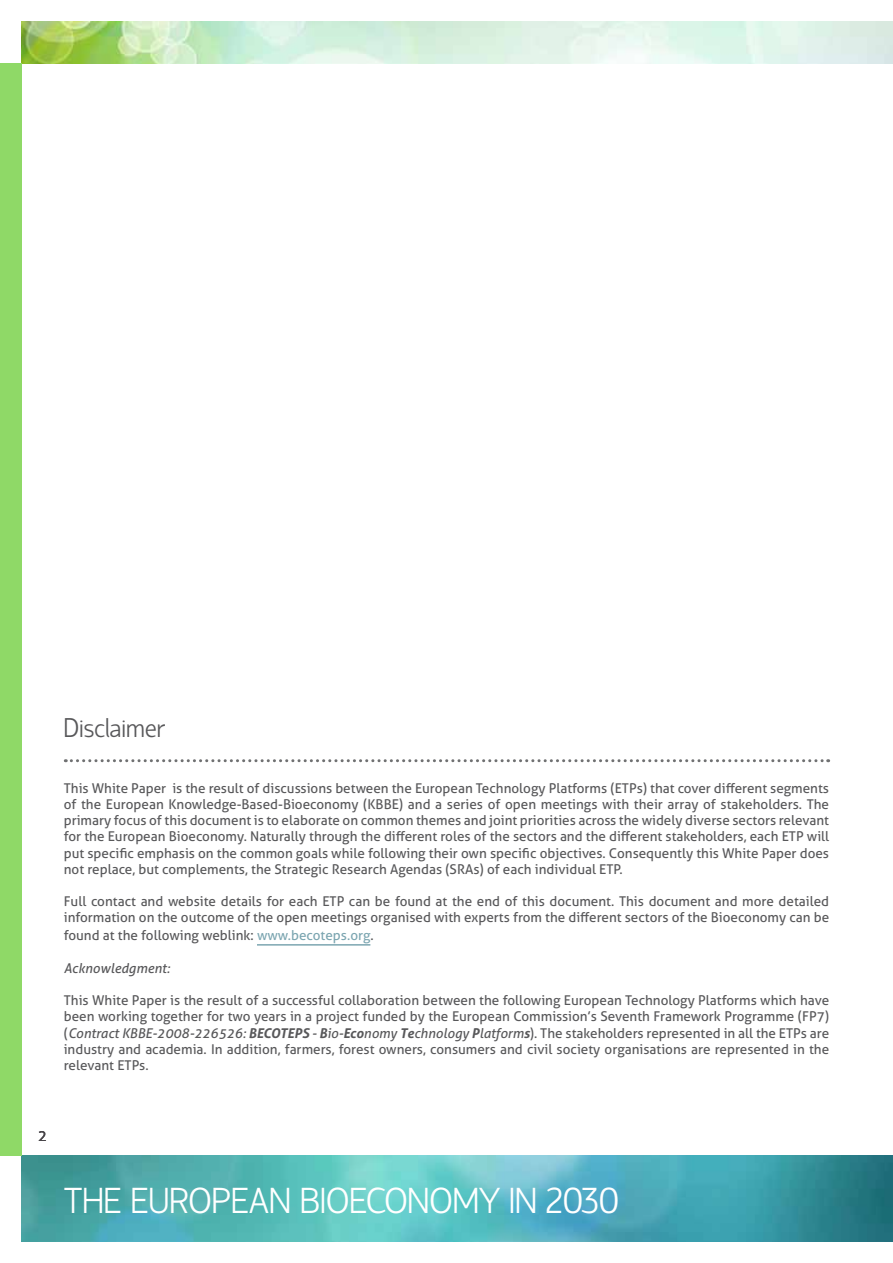
<style>
.page{position:relative;width:893px;height:1263px;background:#fff}
.page>*{position:absolute;margin:0;border:0;box-sizing:border-box;transform-origin:0 0}
.t1{font:300 36px "Hattori Hanzo";color:#fff}
.t2{font:300 27px "Hattori Hanzo";color:#58585a}
.t3{font:300 15px "Aller";color:#484549}
.t4{font:13.5px/16.2px "Aller";color:#58585a;text-align:justify}
.t5{font:italic 13.5px "Aller";color:#58585a}
.s1{color:#7ca6b1}
.s2{font-style:italic}
.s3{font-weight:700;font-style:italic}
</style>
<div class="page">
<img style="left:21px;top:1156px;width:872px;height:86px">
<img style="left:21px;top:21px;width:872px;height:43px">
<div style="left:0;top:64px;width:21px;height:1092px;background:#8fd967"></div>
<svg style="left:65px;top:759px;width:764px;height:3px"></svg>
<hr style="left:257px;top:944px;width:113px;height:1px;background:#7ca6b1">
<h2 class="t2" style="left:64px;top:713px;width:103px">Disclaimer</h2>
<p class="t4" style="left:64px;top:780px;width:767px">This White Paper is the result of discussions between the European Technology Platforms (ETPs) that cover different segments of the European Knowledge-Based-Bioeconomy (KBBE) and a series of open meetings with their array of stakeholders. The primary focus of this document is to elaborate on common themes and joint priorities across the widely diverse sectors relevant for the European Bioeconomy. Naturally through the different roles of the sectors and the different stakeholders, each ETP will put specific emphasis on the common goals while following their own specific objectives. Consequently this White Paper does not replace, but complements, the Strategic Research Agendas (SRAs) of each individual ETP.</p>
<p class="t4" style="left:64px;top:893px;width:767px">Full contact and website details for each ETP can be found at the end of this document. This document and more detailed information on the outcome of the open meetings organised with experts from the different sectors of the Bioeconomy can be</p>
<p class="t4" style="left:64px;top:927px;width:311px">found at the following weblink: <span class="s1">www.becoteps.org</span>.</p>
<p class="t5" style="left:64px;top:960px;width:108px">Acknowledgment:</p>
<p class="t4" style="left:64px;top:992px;width:767px">This White Paper is the result of a successful collaboration between the following European Technology Platforms which have been working together for two years in a project funded by the European Commission’s Seventh Framework Programme (FP7) (<span class="s2">Contract KBBE-2008-226526:</span> <span class="s3">BECOTEPS</span> <span class="s2">-</span> <span class="s3">B</span><span class="s2">io-</span><span class="s3">Eco</span><span class="s2">nomy</span> <span class="s3">Te</span><span class="s2">chnology</span> <span class="s3">P</span><span class="s2">latform</span><span class="s3">s</span>). The stakeholders represented in all the ETPs are industry and academia. In addition, farmers, forest owners, consumers and civil society organisations are represented in the relevant ETPs.</p>
<p class="t3" style="left:38px;top:1127px;width:11px">2</p>
<h1 class="t1" style="left:64px;top:1181px;width:557px">THE EUROPEAN BIOECONOMY IN 2030</h1>
</div>
